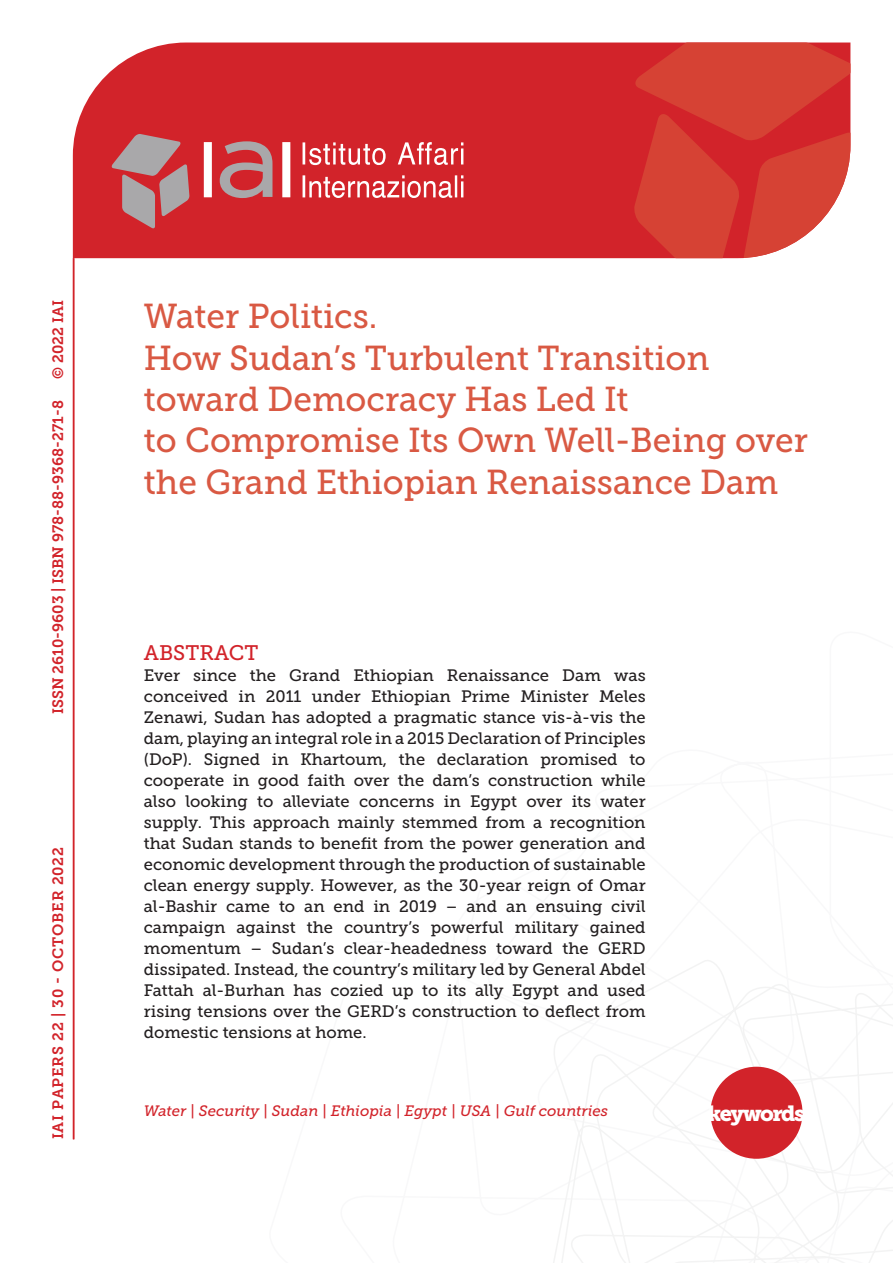
<style>
.page{position:relative;width:893px;height:1263px;background:#fff}
.page>*{position:absolute;margin:0;border:0;box-sizing:border-box;transform-origin:0 0}
.Titolo_Copertina{font:34.5px/41.4px "Museo Slab 500";color:#d95943}
.t1{font:21.75px "Museo Slab 900";letter-spacing:-.07em;color:#fff}
.t2{font:21px "Museo Slab 500";color:#d2232a}
.Testo{font:16.5px/21px "Museo Slab 500";color:#231f20;text-align:justify}
.t3{font:italic 15px "Museo Slab 500";color:#d2232a}
.t4{font:15px "Museo Slab 700";color:#d2232a}
.t5{font:15px "Museo Slab 700";letter-spacing:.05em;color:#d2232a}
</style>
<div class="page">
<svg style="left:553px;top:960px;width:340px;height:303px"></svg>
<div style="left:73px;top:43px;width:560px;height:215px;background:#d2232a"></div>
<svg style="left:633px;top:43px;width:217px;height:215px;background:#d7443c"></svg>
<svg style="left:303px;top:142px;width:160px;height:56px;background:#dd595e"></svg>
<svg style="left:111px;top:134px;width:79px;height:95px;background:#bb6a6e"></svg>
<svg style="left:204px;top:141px;width:86px;height:57px"></svg>
<hr style="left:73px;top:258px;width:1px;height:881px;background:#d2232a">
<div style="left:710px;top:1067px;width:92px;height:92px;background:#d2232a;border-radius:50%"></div>
<p class="t4" style="left:50px;top:379px;width:80px;rotate:-90deg">© 2022 IAI</p>
<p class="t4" style="left:49px;top:714px;width:315px;rotate:-90deg">ISSN 2610-9603 | ISBN 978-88-9368-271-8</p>
<p class="t5" style="left:50px;top:1139px;width:294px;rotate:-90deg">IAI PAPERS 22 | 30 - OCTOBER 2022</p>
<p class="Titolo_Copertina" style="left:144px;top:296px;width:235px">Water Politics.</p>
<p class="Titolo_Copertina" style="left:144px;top:337px;width:567px">How Sudan’s Turbulent Transition toward Democracy Has Led It</p>
<p class="Titolo_Copertina" style="left:144px;top:420px;width:666px">to Compromise Its Own Well-Being over the Grand Ethiopian Renaissance Dam</p>
<p class="t2" style="left:144px;top:641px;width:116px">ABSTRACT</p>
<p class="Testo" style="left:144px;top:665px;width:503px">Ever since the Grand Ethiopian Renaissance Dam was conceived in 2011 under Ethiopian Prime Minister Meles Zenawi, Sudan has adopted a pragmatic stance vis-à-vis the dam, playing an integral role in a 2015 Declaration of Principles (DoP). Signed in Khartoum, the declaration promised to cooperate in good faith over the dam’s construction while also looking to alleviate concerns in Egypt over its water supply. This approach mainly stemmed from a recognition that Sudan stands to benefit from the power generation and economic development through the production of sustainable clean energy supply. However, as the 30-year reign of Omar al-Bashir came to an end in 2019 – and an ensuing civil campaign against the country’s powerful military gained momentum – Sudan’s clear-headedness toward the GERD dissipated. Instead, the country’s military led by General Abdel Fattah al-Burhan has cozied up to its ally Egypt and used rising tensions over the GERD’s construction to deflect from domestic tensions at home.</p>
<p class="t3" style="left:144px;top:1102px;width:466px">Water | Security | Sudan | Ethiopia | Egypt | USA | Gulf countries</p>
<p class="t1" style="left:708px;top:1101px;width:99px">keywords</p>
</div>
